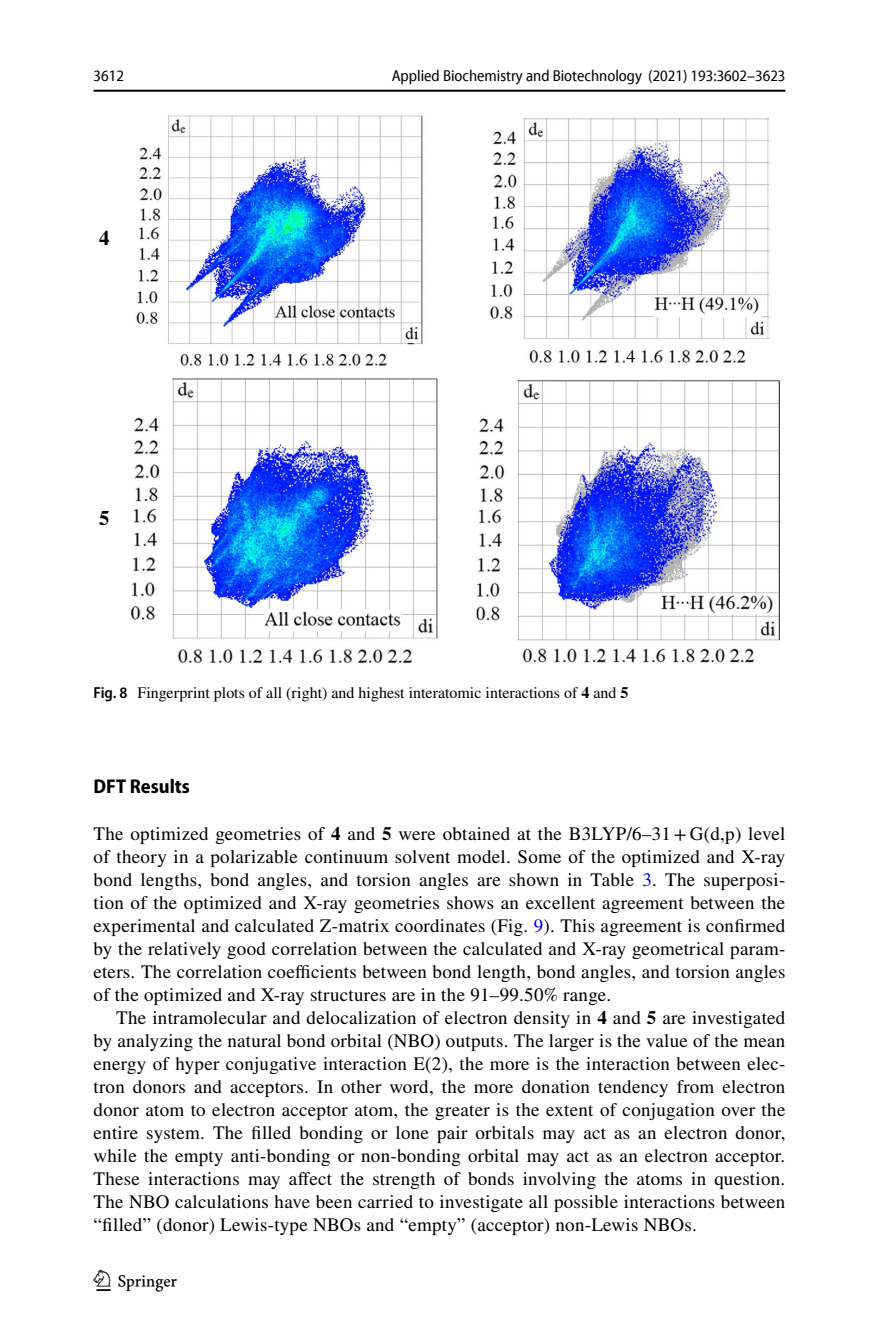
<style>
.page{position:relative;width:879px;height:1333px;background:#fff}
.page>*{position:absolute;margin:0;border:0;box-sizing:border-box;transform-origin:0 0}
.t1{font:30px "Springnew Regular 4";color:#000}
.t2{font:20.8px "Times Bold 3";color:#000}
.t3{font:700 semi-condensed 20px "Myriad Pro";color:#000}
.t4{font:19px/23px "STIX";letter-spacing:.015em;color:#000;text-align:justify}
.t5{font:16px "STIX";color:#000}
.t6{font:semi-condensed 16px "Myriad Pro Unic";color:#000}
.s1{font-family:"Myriad Pro";font-weight:600;font-stretch:semi-condensed}
.s2{font-weight:700}
.s3{color:#00f}
</style>
<div class="page">
<hr style="left:94px;top:90px;width:691px;height:2px;background:#000">
<img style="left:131px;top:116px;width:649px;height:547px">
<p class="t6" style="left:94px;top:69px;width:32px">3612</p>
<p class="t6" style="left:392px;top:69px;width:395px">Applied Biochemistry and Biotechnology (2021) 193:3602–3623</p>
<p class="t2" style="left:99px;top:225px;width:12px">4</p>
<p class="t2" style="left:99px;top:506px;width:12px">5</p>
<p class="t5" style="left:94px;top:681px;width:536px"><span class="s1">Fig. 8</span> Fingerprint plots of all (right) and highest interatomic interactions of <span class="s2">4</span> and <span class="s2">5</span></p>
<p class="t3" style="left:94px;top:775px;width:98px">DFT Results</p>
<p class="t4" style="left:94px;top:823px;width:693px">The optimized geometries of <span class="s2">4</span> and <span class="s2">5</span> were obtained at the B3LYP/6–31+ G(d,p) level of theory in a polarizable continuum solvent model. Some of the optimized and X-ray bond lengths, bond angles, and torsion angles are shown in Table <span class="s3">3</span>. The superposi&shy;tion of the optimized and X-ray geometries shows an excellent agreement between the experimental and calculated Z-matrix coordinates (Fig. <span class="s3">9</span>). This agreement is confirmed by the relatively good correlation between the calculated and X-ray geometrical param&shy;eters. The correlation coefficients between bond length, bond angles, and torsion angles of the optimized and X-ray structures are in the 91–99.50% range.</p>
<p class="t4" style="left:94px;top:1007px;width:693px;text-indent:23px">The intramolecular and delocalization of electron density in <span class="s2">4</span> and <span class="s2">5</span> are investigated by analyzing the natural bond orbital (NBO) outputs. The larger is the value of the mean energy of hyper conjugative interaction E(2), the more is the interaction between elec&shy;tron donors and acceptors. In other word, the more donation tendency from electron donor atom to electron acceptor atom, the greater is the extent of conjugation over the entire system. The filled bonding or lone pair orbitals may act as an electron donor, while the empty anti-bonding or non-bonding orbital may act as an electron acceptor.<br>These interactions may affect the strength of bonds involving the atoms in question.<br>The NBO calculations have been carried to investigate all possible interactions between “filled” (donor) Lewis-type NBOs and “empty” (acceptor) non-Lewis NBOs.</p>
<h1 class="t1" style="left:96px;top:1269px;width:83px">1 3</h1>
</div>
